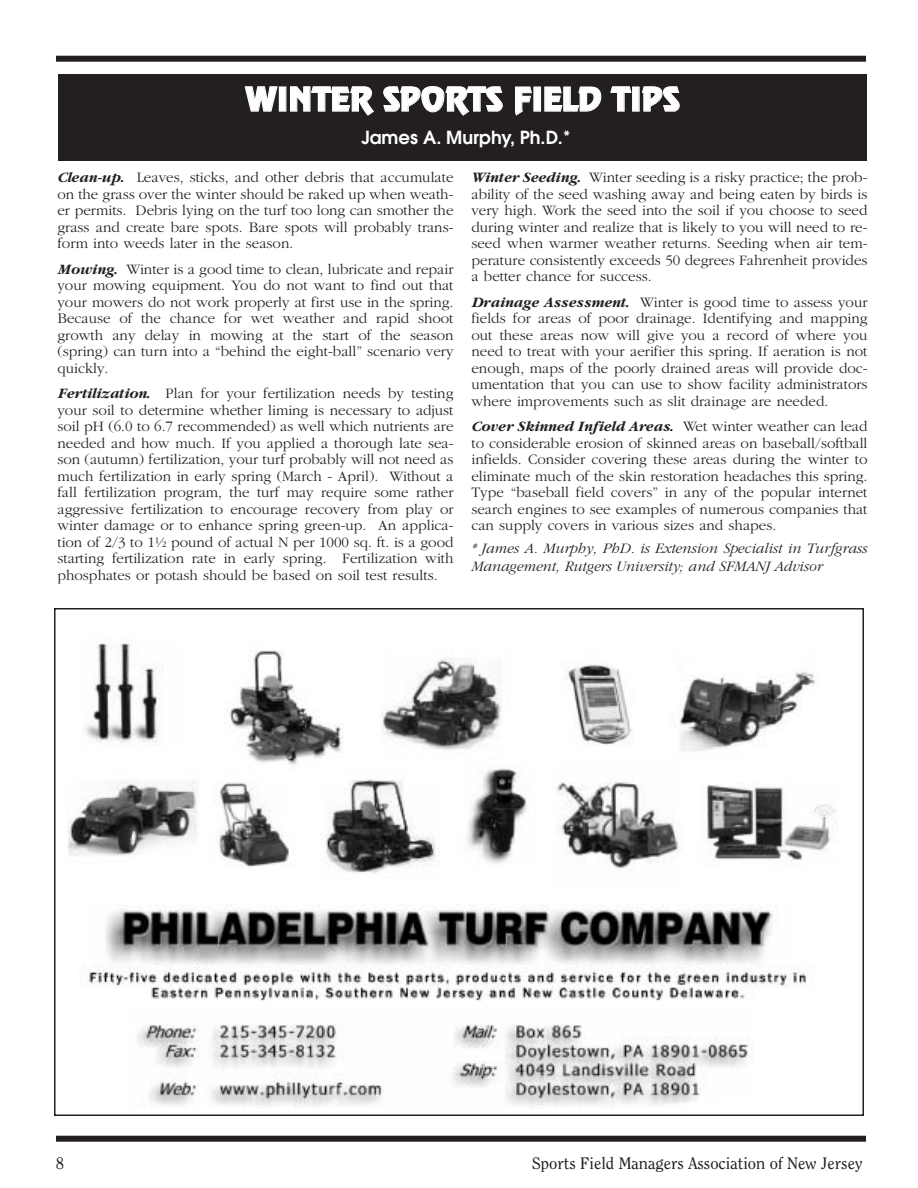
<style>
.page{position:relative;width:918px;height:1188px;background:#fff}
.page>*{position:absolute;margin:0;border:0;box-sizing:border-box;transform-origin:0 0}
.t1{font:100 36px "Revue";letter-spacing:.005em;color:#fff}
.t2{font:600 18px "Avant Garde";color:#fff}
.t3{font:16.5px "Clearface";color:#231f20}
.t4{font:300 15px/16.5px "Garamond";color:#231f20;text-align:justify}
.t5{font:italic 300 15px/18px "Garamond";color:#231f20}
.s1{font-weight:700;font-style:italic}
</style>
<div class="page">
<div style="left:56px;top:56px;width:810px;height:6px;background:#231f20"></div>
<div style="left:56px;top:1136px;width:810px;height:6px;background:#231f20"></div>
<div style="left:58px;top:74px;width:809px;height:86px;background:#231f20"></div>
<img style="left:67px;top:643px;width:768px;height:464px">
<p class="t1" style="left:246px;top:87px;width:435px">WINTER SPORTS FIELD TIPS</p>
<p class="t2" style="left:361px;top:131px;width:211px">James A. Murphy, Ph.D.*</p>
<p class="t4" style="left:57px;top:169px;width:398px"><span class="s1">Clean-up.</span> Leaves, sticks, and other debris that accumulate on the grass over the winter should be raked up when weath&shy;er permits. Debris lying on the turf too long can smother the grass and create bare spots. Bare spots will probably trans&shy;form into weeds later in the season.</p>
<p class="t4" style="left:57px;top:260px;width:398px"><span class="s1">Mowing.</span> Winter is a good time to clean, lubricate and repair your mowing equipment. You do not want to find out that your mowers do not work properly at first use in the spring.<br>Because of the chance for wet weather and rapid shoot growth any delay in mowing at the start of the season (spring) can turn into a “behind the eight-ball” scenario very quickly.</p>
<p class="t4" style="left:57px;top:385px;width:398px"><span class="s1">Fertilization.</span> Plan for your fertilization needs by testing your soil to determine whether liming is necessary to adjust soil pH (6.0 to 6.7 recommended) as well which nutrients are needed and how much. If you applied a thorough late sea&shy;son (autumn) fertilization, your turf probably will not need as much fertilization in early spring (March - April). Without a fall fertilization program, the turf may require some rather aggressive fertilization to encourage recovery from play or winter damage or to enhance spring green-up. An applica&shy;tion of 2/3 to 1½ pound of actual N per 1000 sq. ft. is a good starting fertilization rate in early spring. Fertilization with phosphates or potash should be based on soil test results.</p>
<p class="t4" style="left:471px;top:169px;width:398px"><span class="s1">Winter Seeding.</span> Winter seeding is a risky practice; the prob&shy;ability of the seed washing away and being eaten by birds is very high. Work the seed into the soil if you choose to seed during winter and realize that is likely to you will need to re&shy;seed when warmer weather returns. Seeding when air tem&shy;perature consistently exceeds 50 degrees Fahrenheit provides a better chance for success.</p>
<p class="t4" style="left:471px;top:293px;width:398px"><span class="s1">Drainage Assessment.</span> Winter is good time to assess your fields for areas of poor drainage. Identifying and mapping out these areas now will give you a record of where you need to treat with your aerifier this spring. If aeration is not enough, maps of the poorly drained areas will provide doc&shy;umentation that you can use to show facility administrators where improvements such as slit drainage are needed.</p>
<p class="t4" style="left:471px;top:418px;width:398px"><span class="s1">Cover Skinned Infield Areas.</span> Wet winter weather can lead to considerable erosion of skinned areas on baseball/softball infields. Consider covering these areas during the winter to eliminate much of the skin restoration headaches this spring.<br>Type “baseball field covers” in any of the popular internet search engines to see examples of numerous companies that can supply covers in various sizes and shapes.</p>
<p class="t5" style="left:471px;top:539px;width:398px">* James A. Murphy, PhD. is Extension Specialist in Turfgrass<br>Management, Rutgers University; and SFMANJAdvisor</p>
<p class="t3" style="left:56px;top:1157px;width:10px">8</p>
<p class="t3" style="left:532px;top:1157px;width:332px">Sports Field Managers Association of New Jersey</p>
</div>
